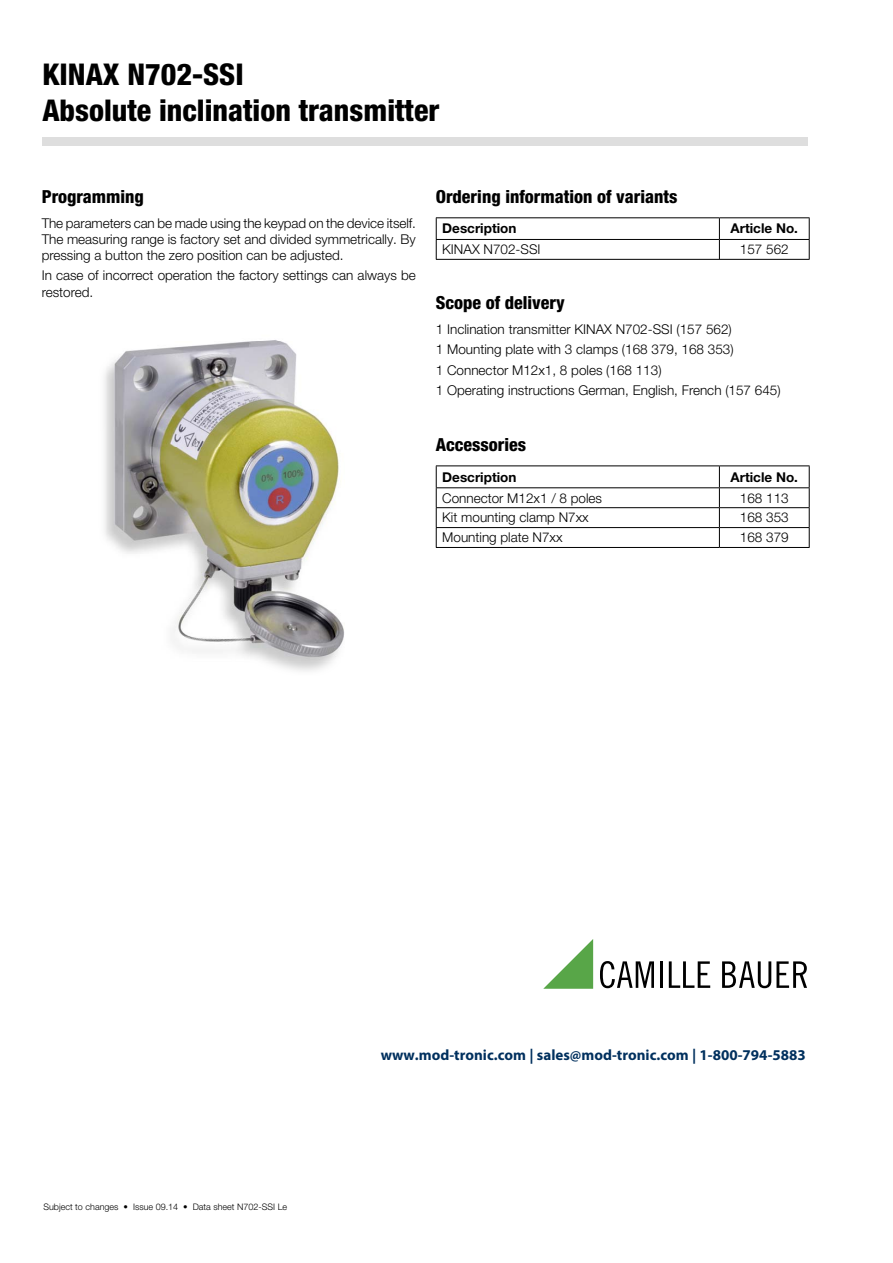
<style>
.page{position:relative;width:893px;height:1263px;background:#fff}
.page>*{position:absolute;margin:0;border:0;box-sizing:border-box;transform-origin:0 0}
.t1{font:800 condensed 30px/36px "Helvetica Neue LT Pro";color:#000}
.t2{font:800 condensed 18px "Helvetica Neue LT Pro";color:#000}
.t3{font:700 15px "Myriad Pro";color:#00305e}
.t4{font:300 13.5px/16.2px "Helvetica Neue LT Pro";color:#000}
.t5{font:700 13.5px "Helvetica Neue LT Pro";color:#000}
.t6{font:300 9px "Helvetica Neue LT Pro";color:#000}
</style>
<div class="page">
<div style="left:42px;top:137px;width:766px;height:9px;background:#dedede"></div>
<svg style="left:543px;top:939px;width:50px;height:50px"></svg>
<svg style="left:600px;top:961px;width:54px;height:27px"></svg>
<hr style="left:659px;top:961px;width:3px;height:27px;background:#000">
<svg style="left:668px;top:961px;width:42px;height:27px"></svg>
<svg style="left:722px;top:961px;width:85px;height:27px"></svg>
<hr style="left:436px;top:217px;width:283px;height:1px;background:#000">
<hr style="left:719px;top:217px;width:90px;height:1px;background:#000">
<hr style="left:436px;top:239px;width:283px;height:1px;background:#000">
<svg style="left:436px;top:218px;width:1px;height:41px"></svg>
<hr style="left:719px;top:239px;width:90px;height:1px;background:#000">
<svg style="left:719px;top:218px;width:1px;height:41px"></svg>
<svg style="left:808px;top:218px;width:1px;height:41px"></svg>
<hr style="left:436px;top:259px;width:373px;height:1px;background:#000">
<hr style="left:436px;top:466px;width:283px;height:1px;background:#000">
<hr style="left:719px;top:466px;width:90px;height:1px;background:#000">
<hr style="left:436px;top:487px;width:283px;height:1px;background:#000">
<hr style="left:719px;top:487px;width:90px;height:1px;background:#000">
<hr style="left:436px;top:507px;width:283px;height:1px;background:#000">
<hr style="left:719px;top:507px;width:90px;height:1px;background:#000">
<svg style="left:436px;top:466px;width:1px;height:81px"></svg>
<svg style="left:719px;top:466px;width:1px;height:81px"></svg>
<svg style="left:808px;top:466px;width:1px;height:81px"></svg>
<hr style="left:436px;top:527px;width:283px;height:1px;background:#000">
<hr style="left:436px;top:547px;width:283px;height:1px;background:#000">
<hr style="left:719px;top:527px;width:90px;height:1px;background:#000">
<hr style="left:719px;top:547px;width:90px;height:1px;background:#000">
<img style="left:106px;top:341px;width:238px;height:320px">
<h1 class="t1" style="left:42px;top:59px;width:399px">KINAX N702-SSI<br>Absolute inclination transmitter</h1>
<h2 class="t2" style="left:42px;top:190px;width:104px">Programming</h2>
<p class="t4" style="left:42px;top:216px;width:375px;text-align:justify">The parameters can be made using the keypad on the device itself.<br>The measuring range is factory set and divided symmetrically. By pressing a button the zero position can be adjusted.</p>
<p class="t4" style="left:42px;top:269px;width:375px">In case of incorrect operation the factory settings can always be restored.</p>
<h2 class="t2" style="left:436px;top:190px;width:243px">Ordering information of variants</h2>
<p class="t5" style="left:442px;top:221px;width:76px">Description</p>
<p class="t5" style="left:730px;top:221px;width:69px">Article No.</p>
<p class="t4" style="left:442px;top:243px;width:100px">KINAX N702-SSI</p>
<p class="t4" style="left:740px;top:243px;width:50px">157 562</p>
<h2 class="t2" style="left:436px;top:297px;width:130px">Scope of delivery</h2>
<p class="t4" style="left:436px;top:321px;width:346px;line-height:20.4px">1 Inclination transmitter KINAX N702-SSI (157 562)<br>1 Mounting plate with 3 clamps (168 379, 168 353)<br>1 Connector M12x1, 8 poles (168 113)<br>1 Operating instructions German, English, French (157 645)</p>
<h2 class="t2" style="left:436px;top:438px;width:92px">Accessories</h2>
<p class="t5" style="left:442px;top:469px;width:76px">Description</p>
<p class="t5" style="left:730px;top:469px;width:69px">Article No.</p>
<p class="t4" style="left:442px;top:491px;width:161px">Connector M12x1 / 8 poles</p>
<p class="t4" style="left:740px;top:491px;width:50px">168 113</p>
<p class="t4" style="left:442px;top:511px;width:148px">Kit mounting clamp N7xx</p>
<p class="t4" style="left:740px;top:511px;width:50px">168 353</p>
<p class="t4" style="left:442px;top:531px;width:122px">Mounting plate N7xx</p>
<p class="t4" style="left:740px;top:531px;width:50px">168 379</p>
<p class="t6" style="left:43px;top:1203px;width:245px">Subject to changes • Issue 09.14 • Data sheet N702-SSI Le</p>
<p class="t3" style="left:381px;top:1045px;width:426px">www.mod-tronic.com | sales@mod-tronic.com | 1-800-794-5883</p>
</div>
